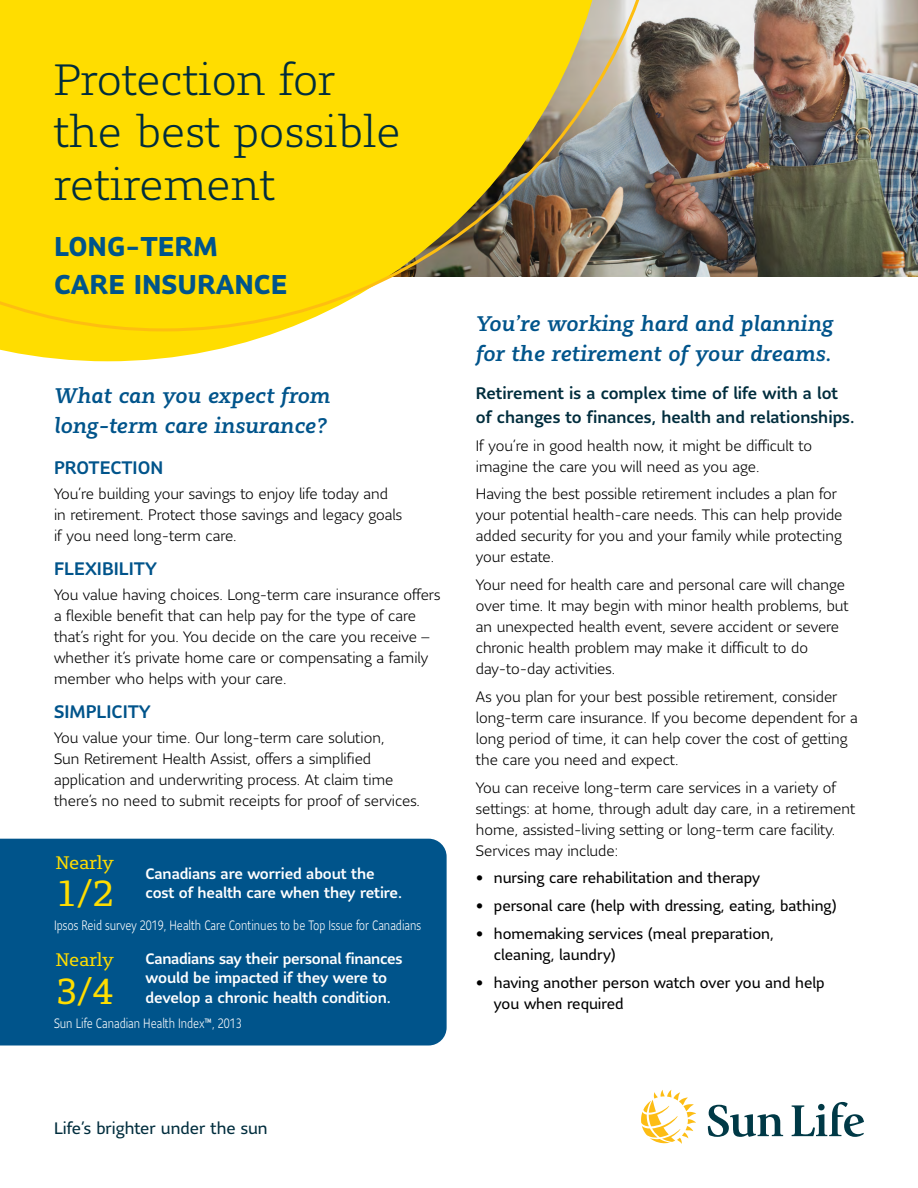
<style>
.page{position:relative;width:918px;height:1188px;background:#fff}
.page>*{position:absolute;margin:0;border:0;box-sizing:border-box;transform-origin:0 0}
.t1{font:300 43.5px/52.5px "Sun Life Serif";color:#002d3d}
.t2{font:36px "Sun Life Serif";color:#fd0}
.t3{font:700 27px/37.5px "Sun Life Sans";color:#00548b}
.t4{font:italic 500 21px/30px "Sun Life Serif";color:#00548b}
.t5{font:500 18px "Sun Life Sans";color:#00548b}
.t6{font:18px "Sun Life Serif";letter-spacing:-.025em;color:#fd0}
.t7{font:500 16.5px/24px "Sun Life Sans";color:#002d3d}
.t8{font:16.5px "Sun Life Sans";color:#002d3d}
.t9{font:300 15px/21px "Sun Life Sans";color:#000}
.t10{font:15px/21px "Sun Life Sans";color:#000}
.t11{font:500 15px/19.5px "Sun Life Sans";letter-spacing:-.01em;color:#fff}
.t12{font:300 13.5px "Sun Life Sans Condensed";color:#fff;scale:.92 1}
</style>
<div class="page">
<img style="left:670px;top:0;width:248px;height:276px">
<div style="left:0;top:839px;width:447px;height:207px;background:#00548b"></div>
<svg style="left:0;top:331px;width:280px;height:30px;fill:#fd0"></svg>
<svg style="left:0;top:0;width:670px;height:331px;background:#e7cd29"></svg>
<svg style="left:708px;top:1105px;width:75px;height:32px"></svg>
<svg style="left:792px;top:1102px;width:72px;height:35px"></svg>
<svg style="left:641px;top:1090px;width:55px;height:54px"></svg>
<h1 class="t1" style="left:54px;top:52px;width:348px">Protection for the best possible retirement</h1>
<h3 class="t3" style="left:54px;top:227px;width:235px">LONG-TERM<br>CARE INSURANCE</h3>
<h3 class="t4" style="left:54px;top:380px;width:278px">What can you expect from long-term care insurance?</h3>
<p class="t5" style="left:54px;top:456px;width:111px">PROTECTION</p>
<p class="t9" style="left:54px;top:483px;width:350px">You’re building your savings to enjoy life today and in retirement. Protect those savings and legacy goals if you need long-term care.</p>
<p class="t5" style="left:54px;top:557px;width:105px">FLEXIBILITY</p>
<p class="t9" style="left:54px;top:584px;width:388px">You value having choices. Long-term care insurance offers a flexible benefit that can help pay for the type of care that’s right for you. You decide on the care you receive – whether it’s private home care or compensating a family member who helps with your care.</p>
<p class="t5" style="left:54px;top:700px;width:98px">SIMPLICITY</p>
<p class="t9" style="left:54px;top:727px;width:368px">You value your time. Our long-term care solution,<br>Sun Retirement Health Assist, offers a simplified application and underwriting process. At claim time there’s no need to submit receipts for proof of services.</p>
<p class="t6" style="left:56px;top:850px;width:60px">Nearly</p>
<h2 class="t2" style="left:56px;top:869px;width:59px">1/2</h2>
<p class="t11" style="left:146px;top:863px;width:258px">Canadians are worried about the cost of health care when they retire.</p>
<p class="t12" style="left:54px;top:916px;width:401px">Ipsos Reid survey 2019, Health Care Continues to be Top Issue for Canadians</p>
<p class="t6" style="left:56px;top:948px;width:60px">Nearly</p>
<h2 class="t2" style="left:56px;top:967px;width:59px">3/4</h2>
<p class="t11" style="left:146px;top:948px;width:258px">Canadians say their personal finances would be impacted if they were to develop a chronic health condition.</p>
<p class="t12" style="left:54px;top:1014px;width:206px">Sun Life Canadian Health Index™, 2013</p>
<h3 class="t4" style="left:476px;top:309px;width:359px">You’re working hard and planning for the retirement of your dreams.</h3>
<p class="t7" style="left:476px;top:381px;width:380px">Retirement is a complex time of life with a lot of changes to finances, health and relationships.</p>
<p class="t9" style="left:476px;top:434px;width:338px">If you’re in good health now, it might be difficult to imagine the care you will need as you age.</p>
<p class="t9" style="left:476px;top:483px;width:368px">Having the best possible retirement includes a plan for your potential health-care needs. This can help provide added security for you and your family while protecting your estate.</p>
<p class="t9" style="left:476px;top:574px;width:374px">Your need for health care and personal care will change over time. It may begin with minor health problems, but an unexpected health event, severe accident or severe chronic health problem may make it difficult to do day-to-day activities.</p>
<p class="t9" style="left:476px;top:686px;width:384px">As you plan for your best possible retirement, consider long-term care insurance. If you become dependent for a long period of time, it can help cover the cost of getting the care you need and expect.</p>
<p class="t9" style="left:476px;top:776px;width:381px">You can receive long-term care services in a variety of settings: at home, through adult day care, in a retirement home, assisted-living setting or long-term care facility.<br>Services may include:</p>
<p class="t10" style="left:476px;top:867px;width:286px">• nursing care rehabilitation and therapy</p>
<p class="t10" style="left:476px;top:895px;width:362px">• personal care (help with dressing, eating, bathing)</p>
<p class="t10" style="left:494px;top:923px;width:282px;text-indent:-18px">• homemaking services (meal preparation, cleaning, laundry)</p>
<p class="t10" style="left:494px;top:971px;width:332px;text-indent:-18px">• having another person watch over you and help you when required</p>
<p class="t8" style="left:54px;top:1117px;width:215px">Life’s brighter under the sun</p>
</div>
